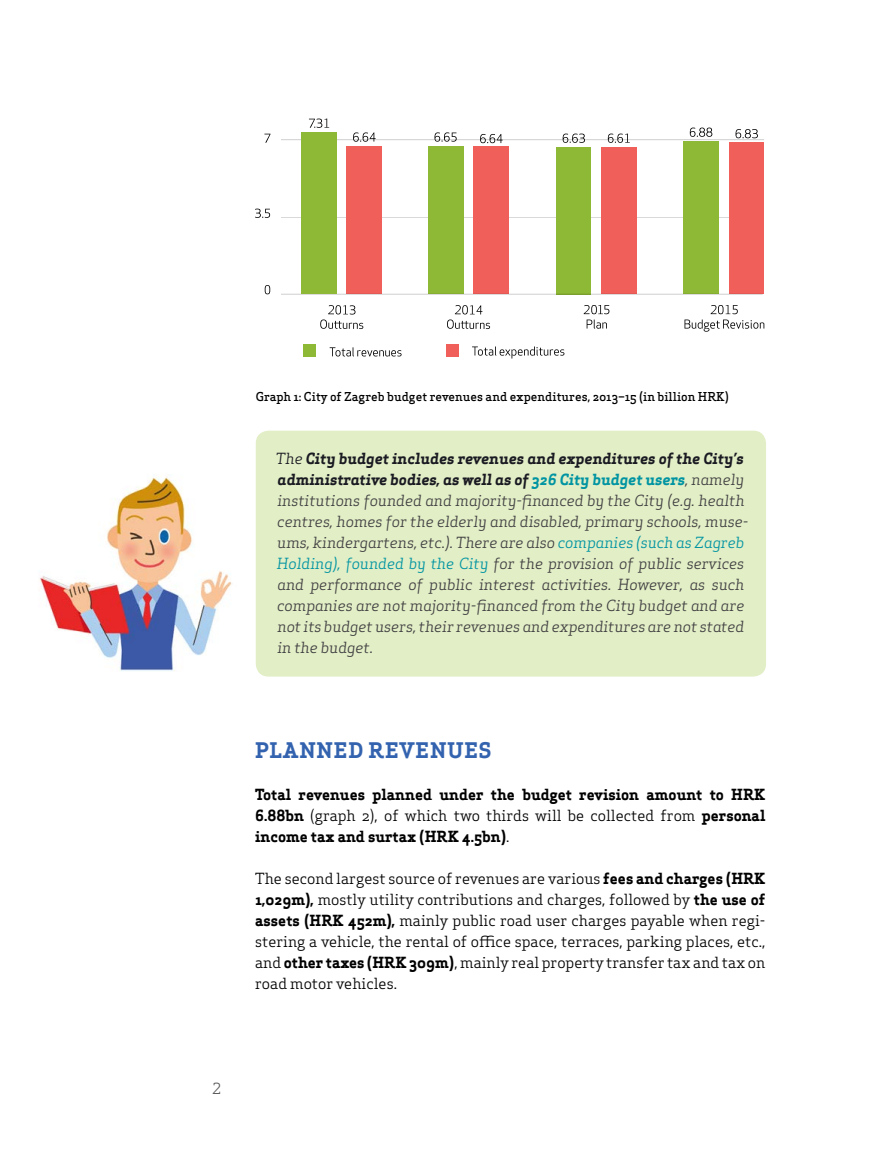
<style>
.page{position:relative;width:893px;height:1170px;background:#fff}
.page>*{position:absolute;margin:0;border:0;box-sizing:border-box;transform-origin:0 0}
.t1{font:700 21px "Apex Serif";letter-spacing:.05em;color:#3363af}
.t2{font:italic 15px/21px "Apex Serif";color:#414042}
.t3{font:15px/21px "Apex Serif";color:#000;text-align:justify}
.t4{font:700 15px/21px "Apex Serif";color:#000;text-align:justify}
.t5{font:15px "Apex Serif";color:#58595b}
.t6{font:500 12px "Apex Serif";color:#000}
.s1{color:#1a1a22}
.s2{font-weight:700;color:#1a1a22}
.s3{font-weight:700;color:#0094a2}
.s4{color:#0094a2}
.s5{font-weight:400}
.s6{font-weight:700}
</style>
<div class="page">
<div style="left:256px;top:430px;width:510px;height:246px;background:#e2eec6;border-radius:13px"></div>
<img style="left:39px;top:476px;width:193px;height:195px">
<hr style="left:281px;top:217px;width:482px;height:1px;background:#000">
<div style="left:729px;top:142px;width:35px;height:152px;background:#f15f5b"></div>
<div style="left:683px;top:141px;width:36px;height:153px;background:#8eb936"></div>
<div style="left:601px;top:147px;width:36px;height:147px;background:#f15f5b"></div>
<div style="left:557px;top:147px;width:34px;height:147px;background:#8eb936"></div>
<div style="left:474px;top:147px;width:35px;height:147px;background:#f15f5b"></div>
<div style="left:428px;top:146px;width:35px;height:148px;background:#8eb936"></div>
<div style="left:346px;top:147px;width:36px;height:147px;background:#f15f5b"></div>
<hr style="left:281px;top:139px;width:483px;height:1px;background:#000">
<hr style="left:281px;top:294px;width:482px;height:1px;background:#000">
<svg style="left:264px;top:134px;width:6px;height:9px"></svg>
<svg style="left:265px;top:285px;width:5px;height:9px"></svg>
<svg style="left:255px;top:208px;width:15px;height:10px"></svg>
<svg style="left:320px;top:305px;width:43px;height:24px"></svg>
<svg style="left:447px;top:305px;width:43px;height:24px"></svg>
<svg style="left:684px;top:305px;width:80px;height:26px"></svg>
<div style="left:446px;top:343px;width:13px;height:13px;background:#f15f5b"></div>
<div style="left:303px;top:343px;width:13px;height:13px;background:#8eb936"></div>
<svg style="left:472px;top:346px;width:92px;height:12px"></svg>
<svg style="left:330px;top:347px;width:72px;height:9px"></svg>
<svg style="left:353px;top:132px;width:23px;height:10px"></svg>
<svg style="left:434px;top:132px;width:23px;height:10px"></svg>
<svg style="left:480px;top:134px;width:23px;height:9px"></svg>
<svg style="left:563px;top:133px;width:22px;height:10px"></svg>
<svg style="left:608px;top:133px;width:22px;height:10px"></svg>
<svg style="left:690px;top:127px;width:22px;height:10px"></svg>
<svg style="left:735px;top:129px;width:23px;height:9px"></svg>
<svg style="left:309px;top:118px;width:20px;height:10px"></svg>
<svg style="left:584px;top:305px;width:25px;height:23px"></svg>
<div style="left:301px;top:132px;width:36px;height:162px;background:#8eb936"></div>
<p class="t6" style="left:256px;top:388px;width:474px">Graph 1: City of Zagreb budget revenues and expenditures, 2013–15 (in billion HRK)</p>
<p class="t2" style="left:276px;top:447px;width:474px"><span class="s1">The</span> <span class="s2">City budget includes revenues and expenditures of the City’s administrative bodies, as well as of</span> <span class="s3">326 City budget users</span>, namely institutions founded and majority-financed by the City (e.g. health centres, homes for the elderly and disabled, primary schools, muse&shy;ums, kindergartens, etc.). There are also <span class="s4">companies (such as Zagreb Holding), founded by the City</span> for the provision of public services and performance of public interest activities. However, as such companies are not majority-financed from the City budget and are not its budget users, their revenues and expenditures are not stated in the budget.</p>
<h1 class="t1" style="left:255px;top:736px;width:61px">PLANNED</h1>
<h1 class="t1" style="left:368px;top:736px;width:63px">REVENUES</h1>
<p class="t4" style="left:255px;top:783px;width:512px">Total revenues planned under the budget revision amount to HRK 6.88bn <span class="s5">(graph 2), of which two thirds will be collected from</span> personal income tax and surtax (HRK 4.5bn)<span class="s5">.</span></p>
<p class="t3" style="left:255px;top:867px;width:512px">The second largest source of revenues are various <span class="s6">fees and charges (HRK 1,029m),</span> mostly utility contributions and charges, followed by <span class="s6">the use of assets (HRK 452m),</span> mainly public road user charges payable when regi&shy;stering a vehicle, the rental of office space, terraces, parking places, etc., and <span class="s6">other taxes (HRK 309m)</span>, mainly real property transfer tax and tax on road motor vehicles.</p>
<p class="t5" style="left:212px;top:1078px;width:10px">2</p>
</div>
